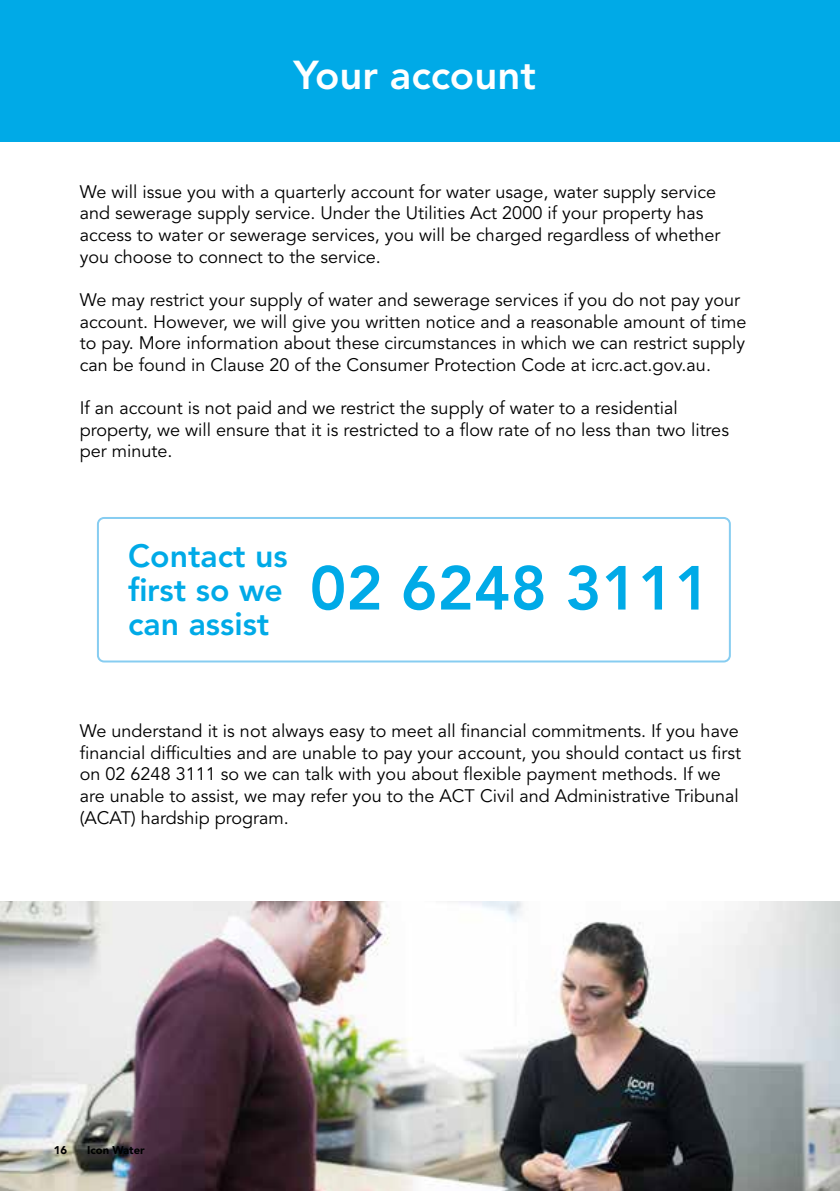
<style>
.page{position:relative;width:840px;height:1191px;background:#fff}
.page>*{position:absolute;margin:0;border:0;box-sizing:border-box;transform-origin:0 0}
.t1{font:800 61.6px "Avenir LT Std";color:#00aae7}
.t2{font:800 40px "Avenir LT Std";color:#fff}
.t3{font:800 32px/34px "Avenir LT Std";color:#00aae7}
.t4{font:18px/21.6px "Avenir LT Std";color:#000}
.t5{font:900 11.2px "Avenir LT Std";color:#000101}
</style>
<div class="page">
<img style="left:0;top:901px;width:839px;height:290px">
<div style="left:0;top:0;width:839px;height:142px;background:#00aae7"></div>
<div style="left:97px;top:517px;width:633px;height:145px;border:2px solid #87cdf1;border-radius:6px"></div>
<h2 class="t2" style="left:293px;top:52px;width:244px">Your account</h2>
<p class="t4" style="left:80px;top:181px;width:641px">We will issue you with a quarterly account for water usage, water supply service and sewerage supply service. Under the Utilities Act 2000 if your property has access to water or sewerage services, you will be charged regardless of whether you choose to connect to the service.</p>
<p class="t4" style="left:80px;top:289px;width:668px">We may restrict your supply of water and sewerage services if you do not pay your account. However, we will give you written notice and a reasonable amount of time to pay. More information about these circumstances in which we can restrict supply can be found in Clause 20 of the Consumer Protection Code at icrc.act.gov.au.</p>
<p class="t4" style="left:80px;top:397px;width:650px">If an account is not paid and we restrict the supply of water to a residential property, we will ensure that it is restricted to a flow rate of no less than two litres per minute.</p>
<h3 class="t3" style="left:128px;top:538px;width:161px">Contact us first so we</h3>
<h1 class="t1" style="left:128px;top:551px;width:584px"><sub>can</sub> <sub>assist</sub> 02 6248 3111</h1>
<p class="t4" style="left:80px;top:720px;width:662px">We understand it is not always easy to meet all financial commitments. If you have financial difficulties and are unable to pay your account, you should contact us first on 02 6248 3111 so we can talk with you about flexible payment methods. If we are unable to assist, we may refer you to the ACT Civil and Administrative Tribunal (ACAT) hardship program.</p>
<p class="t5" style="left:54px;top:1143px;width:15px">16</p>
<p class="t5" style="left:87px;top:1143px;width:59px">Icon Water</p>
</div>
